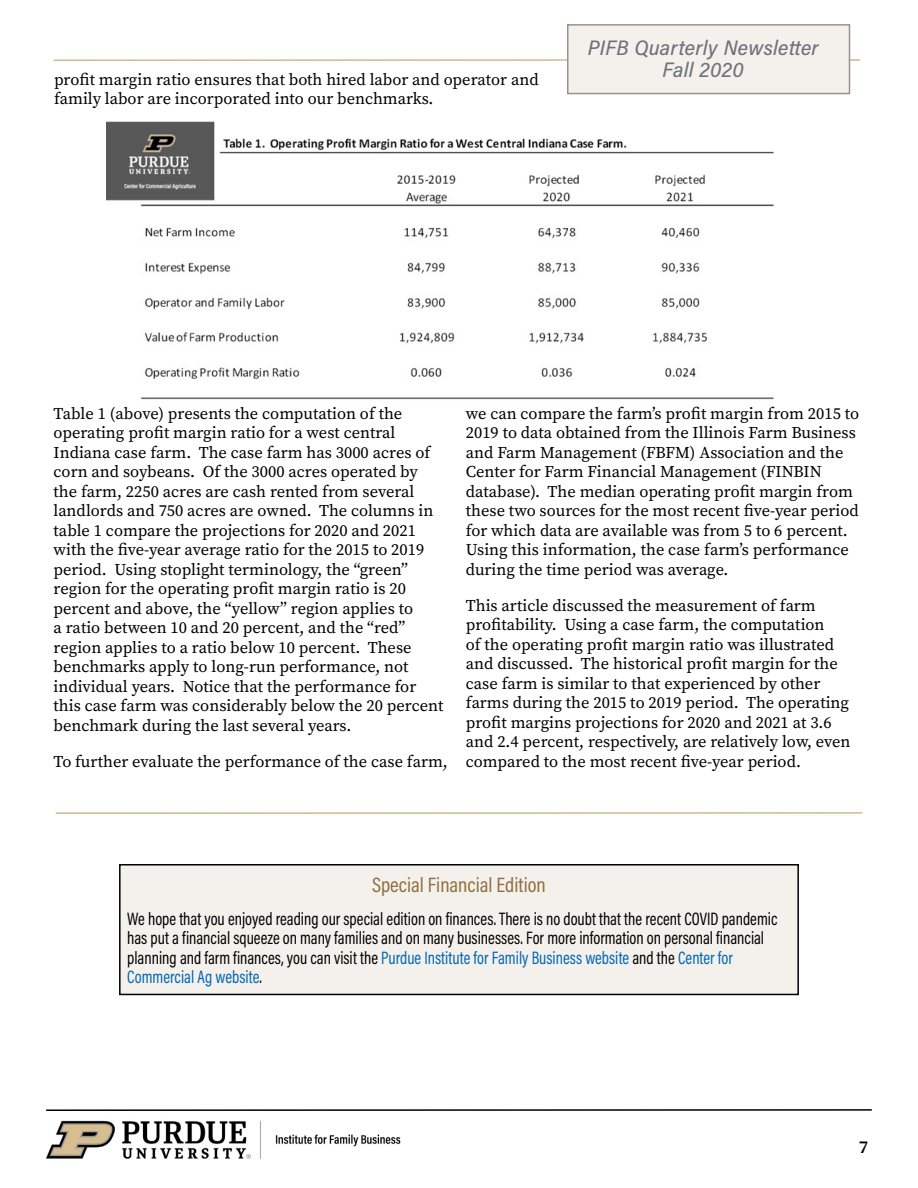
<style>
.page{position:relative;width:918px;height:1188px;background:#fff}
.page>*{position:absolute;margin:0;border:0;box-sizing:border-box;transform-origin:0 0}
.t1{font:21px/22.5px "Acumin Variable Concept";letter-spacing:.005em;color:#6f727b;text-align:center}
.t2{font:21px "Acumin Variable Concept";letter-spacing:-.09em;color:#8e6f3e}
.t3{font:18.15px/19.5px "Acumin Variable Concept";letter-spacing:-.09em;color:#000;scale:.91 1}
.t4{font:18px "Source Serif Variable";color:#000}
.t5{font:16.5px/19.5px "Source Serif Variable";color:#000}
.s1{color:#0066b3}
</style>
<div class="page">
<img style="left:46px;top:1120px;width:355px;height:39px">
<hr style="left:46px;top:1109px;width:826px;height:2px;background:#000">
<hr style="left:54px;top:59px;width:806px;height:2px;background:#cfb991">
<div style="left:568px;top:25px;width:281px;height:69px;background:#f4f1ec"></div>
<div style="left:567px;top:24px;width:283px;height:70px;border:2px solid #99928a"></div>
<img style="left:106px;top:121px;width:668px;height:279px">
<hr style="left:56px;top:812px;width:806px;height:2px;background:#cfb991">
<div style="left:120px;top:865px;width:678px;height:129px;background:#f4f1ec"></div>
<div style="left:119px;top:864px;width:680px;height:131px;border:2px solid #000"></div>
<p class="t5" style="left:54px;top:69px;width:486px">profit margin ratio ensures that both hired labor and operator and family labor are incorporated into our benchmarks.</p>
<p class="t1" style="left:588px;top:35px;width:232px">PIFB Quarterly Newsletter<br>Fall 2020</p>
<p class="t5" style="left:54px;top:404px;width:391px">Table 1 (above) presents the computation of the operating profit margin ratio for a west central Indiana case farm. The case farm has 3000 acres of corn and soybeans. Of the 3000 acres operated by the farm, 2250 acres are cash rented from several landlords and 750 acres are owned. The columns in table 1 compare the projections for 2020 and 2021 with the five-year average ratio for the 2015 to 2019 period. Using stoplight terminology, the “green” region for the operating profit margin ratio is 20 percent and above, the “yellow” region applies to<br>a ratio between 10 and 20 percent, and the “red” region applies to a ratio below 10 percent. These benchmarks apply to long-run performance, not individual years. Notice that the performance for this case farm was considerably below the 20 percent benchmark during the last several years.</p>
<p class="t5" style="left:54px;top:751px;width:396px">To further evaluate the performance of the case farm,</p>
<p class="t5" style="left:466px;top:404px;width:395px">we can compare the farm’s profit margin from 2015 to 2019 to data obtained from the Illinois Farm Business and Farm Management (FBFM) Association and the Center for Farm Financial Management (FINBIN database). The median operating profit margin from these two sources for the most recent five-year period for which data are available was from 5 to 6 percent.<br>Using this information, the case farm’s performance during the time period was average.</p>
<p class="t5" style="left:466px;top:595px;width:386px">This article discussed the measurement of farm profitability. Using a case farm, the computation<br>of the operating profit margin ratio was illustrated and discussed. The historical profit margin for the case farm is similar to that experienced by other farms during the 2015 to 2019 period. The operating profit margins projections for 2020 and 2021 at 3.6 and 2.4 percent, respectively, are relatively low, even compared to the most recent five-year period.</p>
<p class="t2" style="left:372px;top:870px;width:177px">Special Financial Edition</p>
<p class="t3" style="left:127px;top:908px;width:718px">We hope that you enjoyed reading our special edition on finances. There is no doubt that the recent COVID pandemic has put a financial squeeze on many families and on many businesses. For more information on personal financial planning and farm finances, you can visit the <span class="s1">Purdue Institute for Family Business website</span> and the <span class="s1">Center for Commercial Ag website</span>.</p>
<p class="t4" style="left:859px;top:1135px;width:10px">7</p>
</div>
